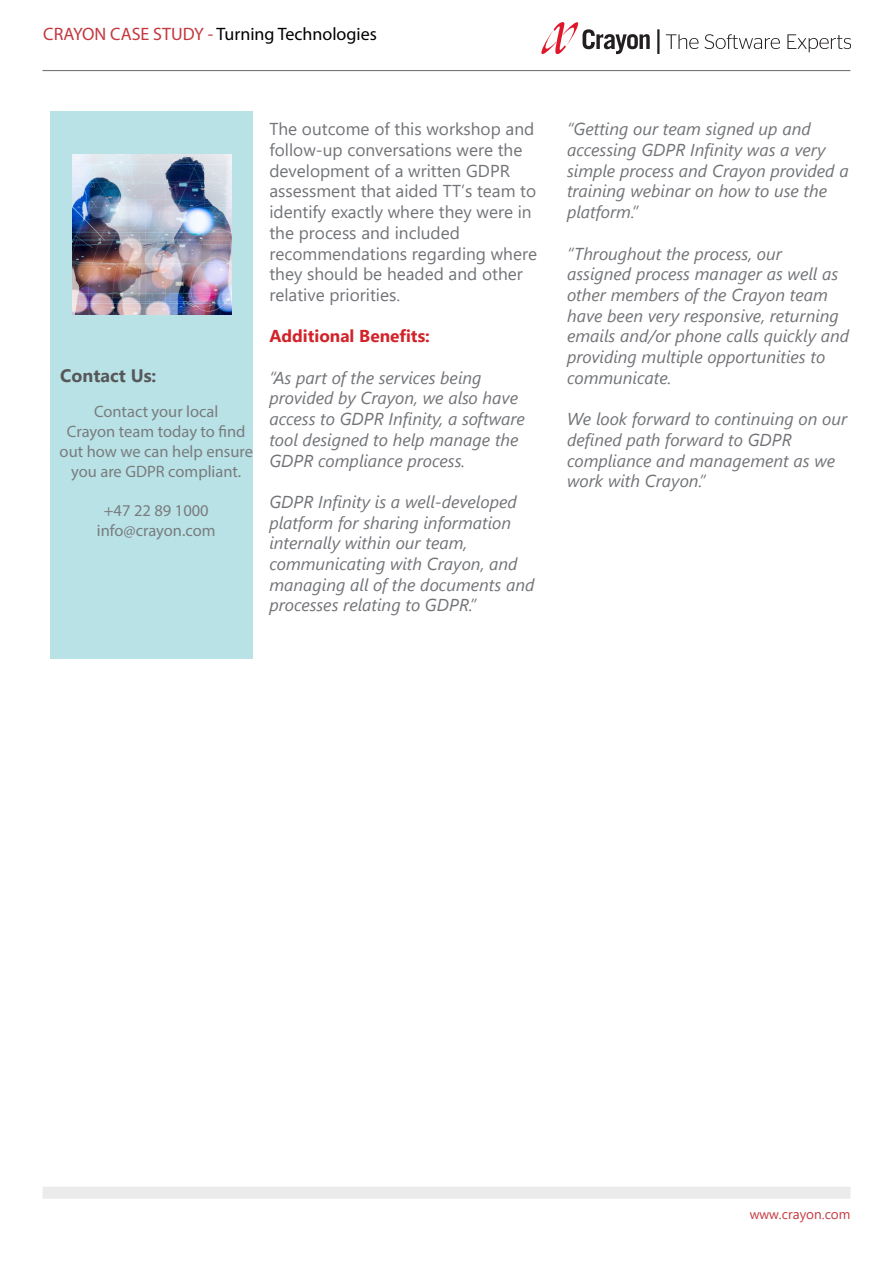
<style>
.page{position:relative;width:893px;height:1263px;background:#fff}
.page>*{position:absolute;margin:0;border:0;box-sizing:border-box;transform-origin:0 0}
.t1{font:18px "Myriad Pro";color:#000}
.t2{font:700 18px "Segoe UI";color:#57585a}
.Paragraph_Style_2{font:italic 17.25px/20.7px "Segoe UI";color:#717377}
.Paragraph_Style_2-2{font:17.25px/20.7px "Segoe UI";color:#717377}
.Paragraph_Style_2-3{font:700 17.25px "Segoe UI";color:#d1232a}
.Paragraph_Style_3{font:16.5px "Myriad Pro";color:#797c7d}
.t3{font:13.5px "Segoe UI";color:#c3383f}
.s1{color:#c3383f}
</style>
<div class="page">
<div style="left:43px;top:1187px;width:807px;height:12px;background:#ebebec"></div>
<svg style="left:541px;top:22px;width:109px;height:32px"></svg>
<svg style="left:666px;top:34px;width:32px;height:15px"></svg>
<svg style="left:705px;top:34px;width:75px;height:15px"></svg>
<svg style="left:787px;top:34px;width:63px;height:18px"></svg>
<hr style="left:657px;top:29px;width:2px;height:25px;background:#231f20">
<hr style="left:43px;top:70px;width:807px;height:1px;background:#757679">
<div style="left:50px;top:111px;width:203px;height:548px;background:#b9e2e7"></div>
<img style="left:72px;top:154px;width:159px;height:161px">
<p class="t1" style="left:43px;top:23px;width:335px"><span class="s1">CRAYON CASE STUDY -</span> Turning Technologies</p>
<p class="t2" style="left:60px;top:359px;width:98px">Contact Us:</p>
<p class="Paragraph_Style_3" style="left:94px;top:402px;width:126px">Contact your local</p>
<p class="Paragraph_Style_3" style="left:67px;top:421px;width:180px">Crayon team today to find</p>
<p class="Paragraph_Style_3" style="left:60px;top:441px;width:195px">out how we can help ensure</p>
<p class="Paragraph_Style_3" style="left:71px;top:461px;width:172px">you are GDPR compliant.</p>
<p class="Paragraph_Style_3" style="left:104px;top:501px;width:106px">+47 22 89 1000</p>
<p class="Paragraph_Style_3" style="left:97px;top:520px;width:120px">info@crayon.com</p>
<p class="Paragraph_Style_2-2" style="left:269px;top:117px;width:269px">The outcome of this workshop and follow-up conversations were the development of a written GDPR assessment that aided TT’s team to identify exactly where they were in the process and included recommendations regarding where they should be headed and other relative priorities.</p>
<p class="Paragraph_Style_2-3" style="left:269px;top:320px;width:162px">Additional Benefits:</p>
<p class="Paragraph_Style_2" style="left:269px;top:364px;width:250px">“As part of the services being provided by Crayon, we also have</p>
<p class="Paragraph_Style_2" style="left:269px;top:406px;width:257px">access to GDPR Infinity, a software tool designed to help manage the<br>GDPR compliance process.</p>
<p class="Paragraph_Style_2" style="left:269px;top:489px;width:267px">GDPR Infinity is a well-developed platform for sharing information internally within our team, communicating with Crayon, and managing all of the documents and processes relating to GDPR.”</p>
<p class="Paragraph_Style_2" style="left:567px;top:116px;width:283px">“Getting our team signed up and accessing GDPR Infinity was a very simple process and Crayon provided a training webinar on how to use the platform.”</p>
<p class="Paragraph_Style_2" style="left:567px;top:240px;width:284px">“Throughout the process, our assigned process manager as well as other members of the Crayon team have been very responsive, returning emails and/or phone calls quickly and providing multiple opportunities to communicate.</p>
<p class="Paragraph_Style_2" style="left:567px;top:406px;width:282px">We look forward to continuing on our defined path forward to GDPR compliance and management as we work with Crayon.”</p>
<p class="t3" style="left:750px;top:1201px;width:102px">www.crayon.com</p>
</div>
